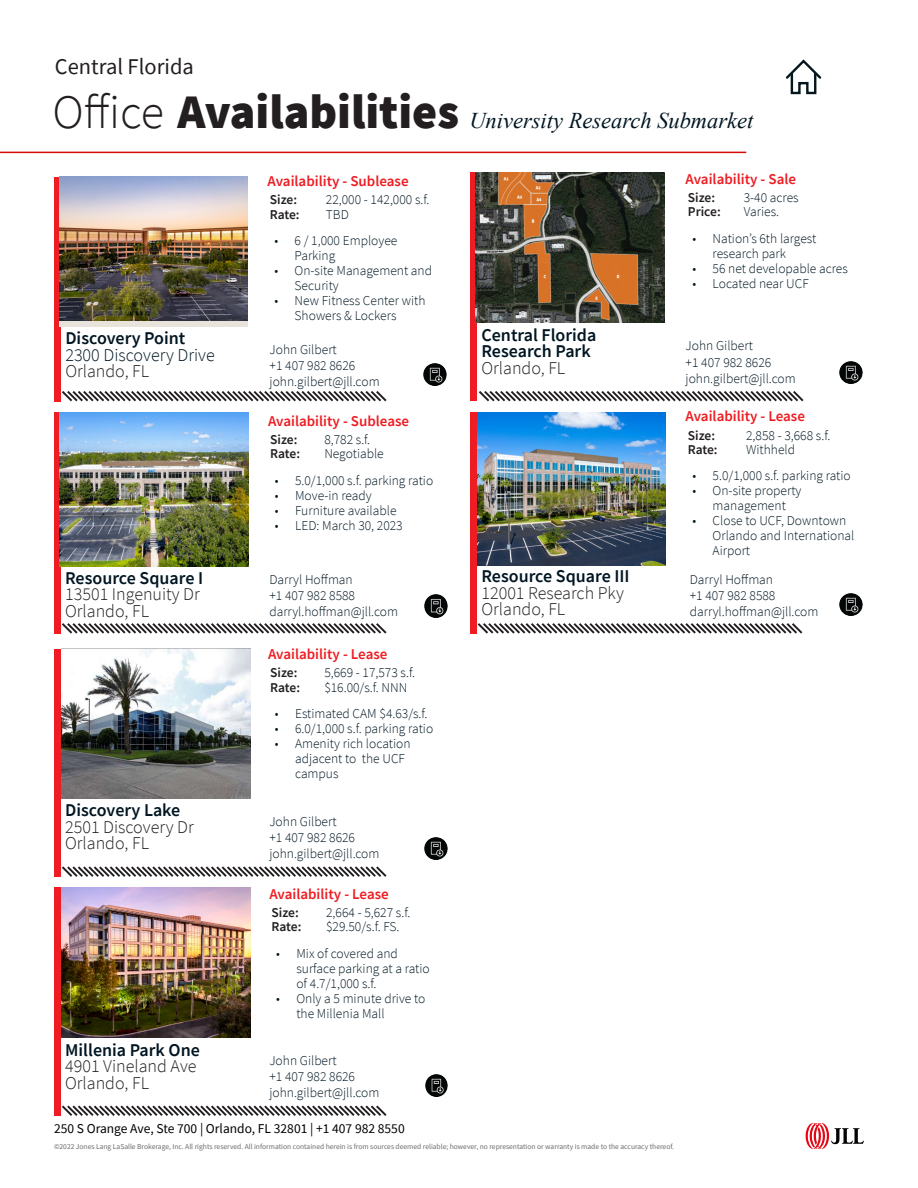
<style>
.page{position:relative;width:918px;height:1188px;background:#fff}
.page>*{position:absolute;margin:0;border:0;box-sizing:border-box;transform-origin:0 0}
.t1{font:900 48px "Source Sans Pro";color:#231f20}
.Submarket{font:italic 22.5px "Times New Roman";color:#011622}
.t2{font:22.5px "Source Sans Pro";color:#231f20}
.Address{font:300 18px "Source Sans Pro";color:#231f20}
.Property_Name{font:600 18px "Source Sans Pro";color:#011622}
.Property_Name-2{font:300 18px "Source Sans Pro";color:#011622}
.Availability_Header{font:600 15px "Source Sans Pro";color:#ee1d23}
.Bullets{font:600 15px "Source Sans Pro";color:#ee1d23}
.Broker_info{font:300 13.5px/16.2px "Source Sans Pro";color:#011622}
.Availability_text{font:300 13.5px "Source Sans Pro";color:#011622}
.Availability_Sub__Si{font:600 13.5px "Source Sans Pro";letter-spacing:-.005em;color:#231f20}
.t3{font:13.5px "Source Sans Pro";color:#000}
.t4{font:7.5px "Source Sans Pro";color:#6c6d70}
.s1{font-weight:300}
</style>
<div class="page">
<div style="left:54px;top:177px;width:6px;height:224px;background:#ee1d23"></div>
<div style="left:54px;top:412px;width:6px;height:222px;background:#ee1d23"></div>
<div style="left:470px;top:412px;width:7px;height:222px;background:#ee1d23"></div>
<div style="left:54px;top:649px;width:6px;height:228px;background:#ee1d23"></div>
<div style="left:470px;top:172px;width:7px;height:229px;background:#ee1d23"></div>
<div style="left:54px;top:887px;width:6px;height:229px;background:#ee1d23"></div>
<svg style="left:806px;top:1123px;width:58px;height:26px"></svg>
<hr style="left:0;top:152px;width:746px;height:1px;background:#d60808">
<svg style="left:786px;top:60px;width:35px;height:34px"></svg>
<svg style="left:60px;top:389px;width:327px;height:13px"></svg>
<svg style="left:60px;top:621px;width:327px;height:13px"></svg>
<svg style="left:60px;top:864px;width:327px;height:13px"></svg>
<svg style="left:60px;top:1103px;width:327px;height:13px"></svg>
<svg style="left:479px;top:391px;width:325px;height:11px"></svg>
<svg style="left:477px;top:623px;width:326px;height:11px"></svg>
<img style="left:59px;top:412px;width:189px;height:154px">
<img style="left:425px;top:595px;width:22px;height:22px">
<img style="left:477px;top:412px;width:189px;height:154px">
<img style="left:840px;top:593px;width:23px;height:23px">
<img style="left:62px;top:649px;width:189px;height:150px">
<img style="left:425px;top:837px;width:22px;height:22px">
<img style="left:475px;top:172px;width:189px;height:151px">
<img style="left:840px;top:362px;width:23px;height:22px">
<img style="left:61px;top:887px;width:189px;height:151px">
<img style="left:425px;top:1074px;width:23px;height:23px">
<svg style="left:59px;top:320px;width:189px;height:6px"></svg>
<img style="left:59px;top:176px;width:189px;height:144px">
<img style="left:424px;top:363px;width:22px;height:22px">
<p class="t2" style="left:55px;top:52px;width:140px">Central Florida</p>
<p class="t1" style="left:52px;top:79px;width:408px"><span class="s1">Office</span> Availabilities</p>
<p class="Submarket" style="left:469px;top:105px;width:286px">University Research Submarket</p>
<p class="Bullets" style="left:268px;top:171px;width:143px">Availability - Sublease</p>
<p class="Availability_Sub__Si" style="left:270px;top:191px;width:29px">Size:</p>
<p class="Availability_text" style="left:326px;top:192px;width:105px">22,000 - 142,000 s.f.</p>
<p class="Availability_Sub__Si" style="left:270px;top:205px;width:31px">Rate:</p>
<p class="Availability_text" style="left:326px;top:206px;width:25px">TBD</p>
<p class="Broker_info" style="left:295px;top:233px;width:104px;line-height:15px;text-indent:-20px">• 6 / 1,000 Employee<br>Parking</p>
<p class="Broker_info" style="left:295px;top:263px;width:139px;line-height:15px;text-indent:-20px">• On-site Management and<br>Security</p>
<p class="Broker_info" style="left:295px;top:293px;width:132px;line-height:15px;text-indent:-20px">• New Fitness Center with<br>Showers &amp; Lockers</p>
<p class="Availability_Header" style="left:686px;top:169px;width:112px">Availability - Sale</p>
<p class="Availability_Sub__Si" style="left:688px;top:189px;width:29px">Size:</p>
<p class="Availability_text" style="left:744px;top:189px;width:56px">3-40 acres</p>
<p class="Availability_Sub__Si" style="left:688px;top:203px;width:34px">Price:</p>
<p class="Availability_text" style="left:744px;top:204px;width:37px">Varies.</p>
<p class="Broker_info" style="left:713px;top:231px;width:105px;line-height:15px;text-indent:-20px">• Nation’s 6th largest research park</p>
<p class="Broker_info" style="left:692px;top:260px;width:157px">• 56 net developable acres</p>
<p class="Broker_info" style="left:692px;top:275px;width:118px">• Located near UCF</p>
<p class="Property_Name" style="left:65px;top:327px;width:122px">Discovery Point</p>
<p class="Property_Name-2" style="left:65px;top:344px;width:151px">2300 Discovery Drive</p>
<p class="Address" style="left:65px;top:360px;width:85px">Orlando, FL</p>
<p class="Property_Name" style="left:65px;top:566px;width:139px">Resource Square I</p>
<p class="Address" style="left:65px;top:583px;width:136px">13501 Ingenuity Dr</p>
<p class="Address" style="left:65px;top:600px;width:85px">Orlando, FL</p>
<p class="Property_Name" style="left:65px;top:798px;width:117px">Discovery Lake</p>
<p class="Address" style="left:65px;top:816px;width:130px">2501 Discovery Dr</p>
<p class="Address" style="left:65px;top:832px;width:85px">Orlando, FL</p>
<p class="Property_Name" style="left:65px;top:1038px;width:136px">Millenia Park One</p>
<p class="Address" style="left:65px;top:1055px;width:133px">4901 Vineland Ave</p>
<p class="Address" style="left:65px;top:1072px;width:85px">Orlando, FL</p>
<p class="Property_Name" style="left:482px;top:323px;width:116px">Central Florida</p>
<p class="Property_Name" style="left:482px;top:339px;width:111px">Research Park</p>
<p class="Address" style="left:482px;top:357px;width:85px">Orlando, FL</p>
<p class="Broker_info" style="left:270px;top:341px;width:112px">John Gilbert<br>+1 407 982 8626 john.gilbert@jll.com</p>
<p class="Broker_info" style="left:686px;top:338px;width:112px">John Gilbert<br>+1 407 982 8626 john.gilbert@jll.com</p>
<p class="Availability_Header" style="left:268px;top:411px;width:143px">Availability - Sublease</p>
<p class="Availability_Sub__Si" style="left:270px;top:431px;width:29px">Size:</p>
<p class="Availability_text" style="left:324px;top:431px;width:47px">8,782 s.f.</p>
<p class="Availability_Sub__Si" style="left:270px;top:445px;width:31px">Rate:</p>
<p class="Availability_text" style="left:324px;top:446px;width:61px">Negotiable</p>
<p class="Broker_info" style="left:275px;top:472px;width:160px">• 5.0/1,000 s.f. parking ratio</p>
<p class="Broker_info" style="left:275px;top:487px;width:98px">• Move-in ready</p>
<p class="Broker_info" style="left:275px;top:502px;width:123px">• Furniture available</p>
<p class="Broker_info" style="left:275px;top:517px;width:129px">• LED: March 30, 2023</p>
<p class="Bullets" style="left:686px;top:407px;width:121px">Availability - Lease</p>
<p class="Availability_Sub__Si" style="left:688px;top:426px;width:29px">Size:</p>
<p class="Availability_text" style="left:746px;top:427px;width:86px">2,858 - 3,668 s.f.</p>
<p class="Availability_Sub__Si" style="left:688px;top:441px;width:31px">Rate:</p>
<p class="Availability_text" style="left:746px;top:441px;width:51px">Withheld</p>
<p class="Broker_info" style="left:692px;top:468px;width:160px">• 5.0/1,000 s.f. parking ratio</p>
<p class="Broker_info" style="left:692px;top:483px;width:111px;line-height:15px;text-align:center">• On-site property management</p>
<p class="Broker_info" style="left:713px;top:513px;width:143px;line-height:15px;text-indent:-20px">• Close to UCF, Downtown<br>Orlando and International<br>Airport</p>
<p class="Property_Name" style="left:482px;top:565px;width:150px">Resource Square III</p>
<p class="Address" style="left:482px;top:582px;width:144px">12001 Research Pky</p>
<p class="Address" style="left:482px;top:598px;width:85px">Orlando, FL</p>
<p class="Broker_info" style="left:269px;top:571px;width:130px">Darryl Hoffman<br>+1 407 982 8588 darryl.hoffman@jll.com</p>
<p class="Broker_info" style="left:690px;top:571px;width:130px">Darryl Hoffman<br>+1 407 982 8588 darryl.hoffman@jll.com</p>
<p class="Availability_Header" style="left:268px;top:644px;width:121px">Availability - Lease</p>
<p class="Availability_Sub__Si" style="left:270px;top:664px;width:29px">Size:</p>
<p class="Availability_text" style="left:324px;top:665px;width:92px">5,669 - 17,573 s.f.</p>
<p class="Availability_Sub__Si" style="left:270px;top:679px;width:31px">Rate:</p>
<p class="Availability_text" style="left:324px;top:679px;width:84px">$16.00/s.f. NNN</p>
<p class="Broker_info" style="left:275px;top:706px;width:154px">• Estimated CAM $4.63/s.f.</p>
<p class="Broker_info" style="left:275px;top:721px;width:160px">• 6.0/1,000 s.f. parking ratio</p>
<p class="Broker_info" style="left:295px;top:736px;width:117px;line-height:15px;text-indent:-20px">• Amenity rich location adjacent to the UCF campus</p>
<p class="Broker_info" style="left:269px;top:813px;width:112px">John Gilbert<br>+1 407 982 8626 john.gilbert@jll.com</p>
<p class="Availability_Header" style="left:269px;top:884px;width:121px">Availability - Lease</p>
<p class="Availability_Sub__Si" style="left:272px;top:904px;width:29px">Size:</p>
<p class="Availability_text" style="left:326px;top:904px;width:86px">2,664 - 5,627 s.f.</p>
<p class="Availability_Sub__Si" style="left:272px;top:918px;width:31px">Rate:</p>
<p class="Availability_text" style="left:326px;top:919px;width:75px">$29.50/s.f. FS.</p>
<p class="Broker_info" style="left:296px;top:946px;width:135px;line-height:15px;text-indent:-20px">• Mix of covered and surface parking at a ratio of 4.7/1,000 s.f.</p>
<p class="Broker_info" style="left:296px;top:991px;width:131px;line-height:15px;text-indent:-20px">• Only a 5 minute drive to the Millenia Mall</p>
<p class="Broker_info" style="left:269px;top:1053px;width:112px">John Gilbert<br>+1 407 982 8626 john.gilbert@jll.com</p>
<p class="t3" style="left:54px;top:1120px;width:352px">250 S Orange Ave, Ste 700 | Orlando, FL 32801 | +1 407 982 8550</p>
<p class="t4" style="left:54px;top:1142px;width:622px">©2022 Jones Lang LaSalle Brokerage, Inc. All rights reserved. All information contained herein is from sources deemed reliable; however, no representation or warranty is made to the accuracy thereof.</p>
</div>
